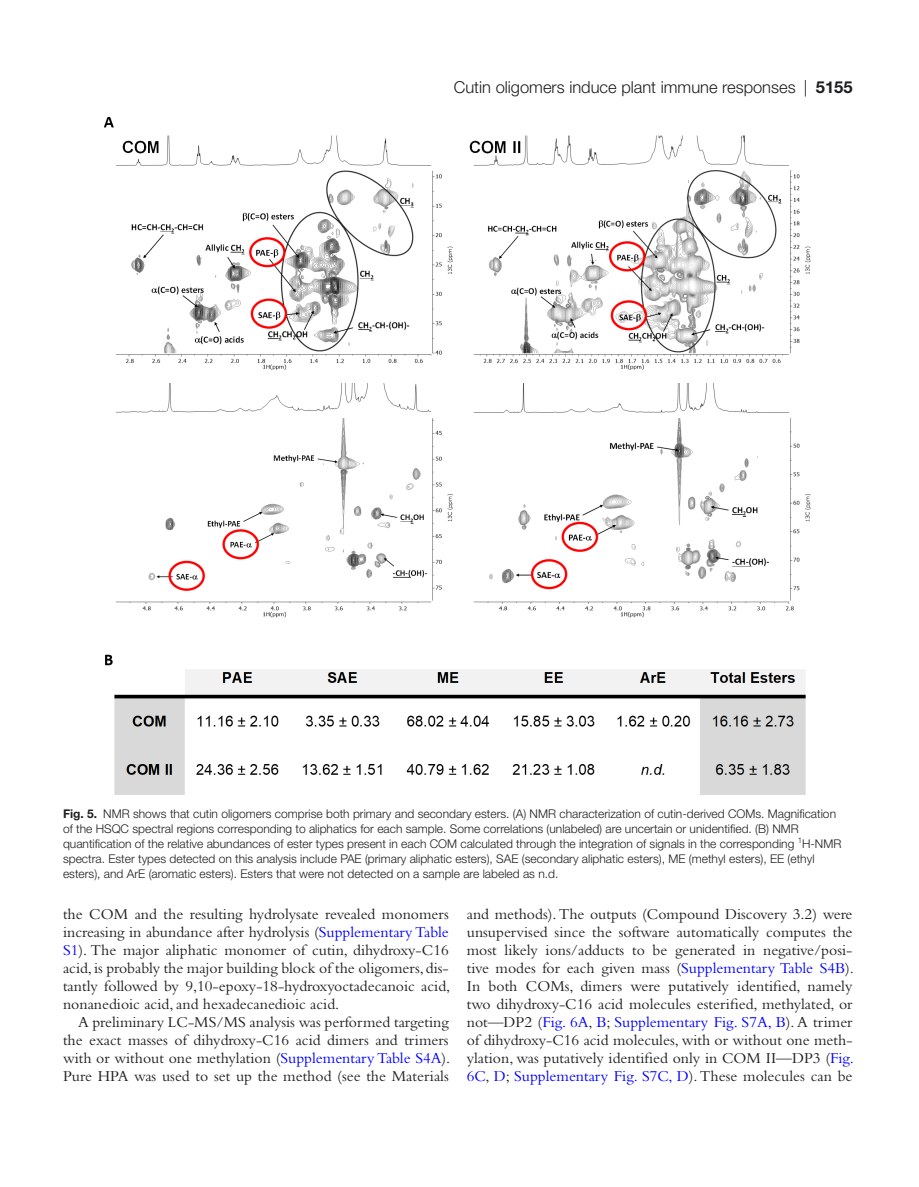
<style>
.page{position:relative;width:919px;height:1187px;background:#fff}
.page>*{position:absolute;margin:0;border:0;box-sizing:border-box;transform-origin:0 0}
.t1{font:300 16.5px "Helvetica Neue LT Std";color:#1d1e1f}
.t2{font:15.75px/18px "Bembo Std";color:#1d1e1f;text-align:justify}
.t3{font:300 12px/15px "Helvetica Neue LT Std";color:#1d1e1f}
.s1{font-weight:700}
.s2{color:#00f}
</style>
<div class="page">
<img style="left:105px;top:117px;width:705px;height:677px">
<p class="t1" style="left:453px;top:77px;width:400px">Cutin oligomers induce plant immune responses | <span class="s1">5155</span></p>
<p class="t3" style="left:63px;top:806px;width:779px"><span class="s1">Fig. 5.</span> NMR shows that cutin oligomers comprise both primary and secondary esters. (A) NMR characterization of cutin-derived COMs. Magnification of the HSQC spectral regions corresponding to aliphatics for each sample. Some correlations (unlabeled) are uncertain or unidentified. (B) NMR quantification of the relative abundances of ester types present in each COM calculated through the integration of signals in the corresponding <sup>1</sup>H-NMR spectra. Ester types detected on this analysis include PAE (primary aliphatic esters), SAE (secondary aliphatic esters), ME (methyl esters), EE (ethyl esters), and ArE (aromatic esters). Esters that were not detected on a sample are labeled as n.d.</p>
<p class="t2" style="left:63px;top:904px;width:389px">the COM and the resulting hydrolysate revealed monomers increasing in abundance after hydrolysis (<span class="s2">Supplementary Table S1</span>). The major aliphatic monomer of cutin, dihydroxy-C16 acid, is probably the major building block of the oligomers, dis&shy;tantly followed by 9,10-epoxy-18-hydroxyoctadecanoic acid, nonanedioic acid, and hexadecanedioic acid.</p>
<p class="t2" style="left:63px;top:1012px;width:389px;text-indent:15px">A preliminary LC-MS/MS analysis was performed targeting the exact masses of dihydroxy-C16 acid dimers and trimers with or without one methylation (<span class="s2">Supplementary Table S4A</span>).<br>Pure HPA was used to set up the method (see the Materials</p>
<p class="t2" style="left:466px;top:904px;width:389px">and methods). The outputs (Compound Discovery 3.2) were unsupervised since the software automatically computes the most likely ions/adducts to be generated in negative/posi&shy;tive modes for each given mass (<span class="s2">Supplementary Table S4B</span>).<br>In both COMs, dimers were putatively identified, namely two dihydroxy-C16 acid molecules esterified, methylated, or not—DP2 (<span class="s2">Fig. 6A</span>, <span class="s2">B</span>; <span class="s2">Supplementary Fig. S7A, B</span>). A trimer of dihydroxy-C16 acid molecules, with or without one meth&shy;ylation, was putatively identified only in COM II—DP3 (<span class="s2">Fig.<br>6C</span>, <span class="s2">D</span>; <span class="s2">Supplementary Fig. S7C, D</span>). These molecules can be</p>
</div>
